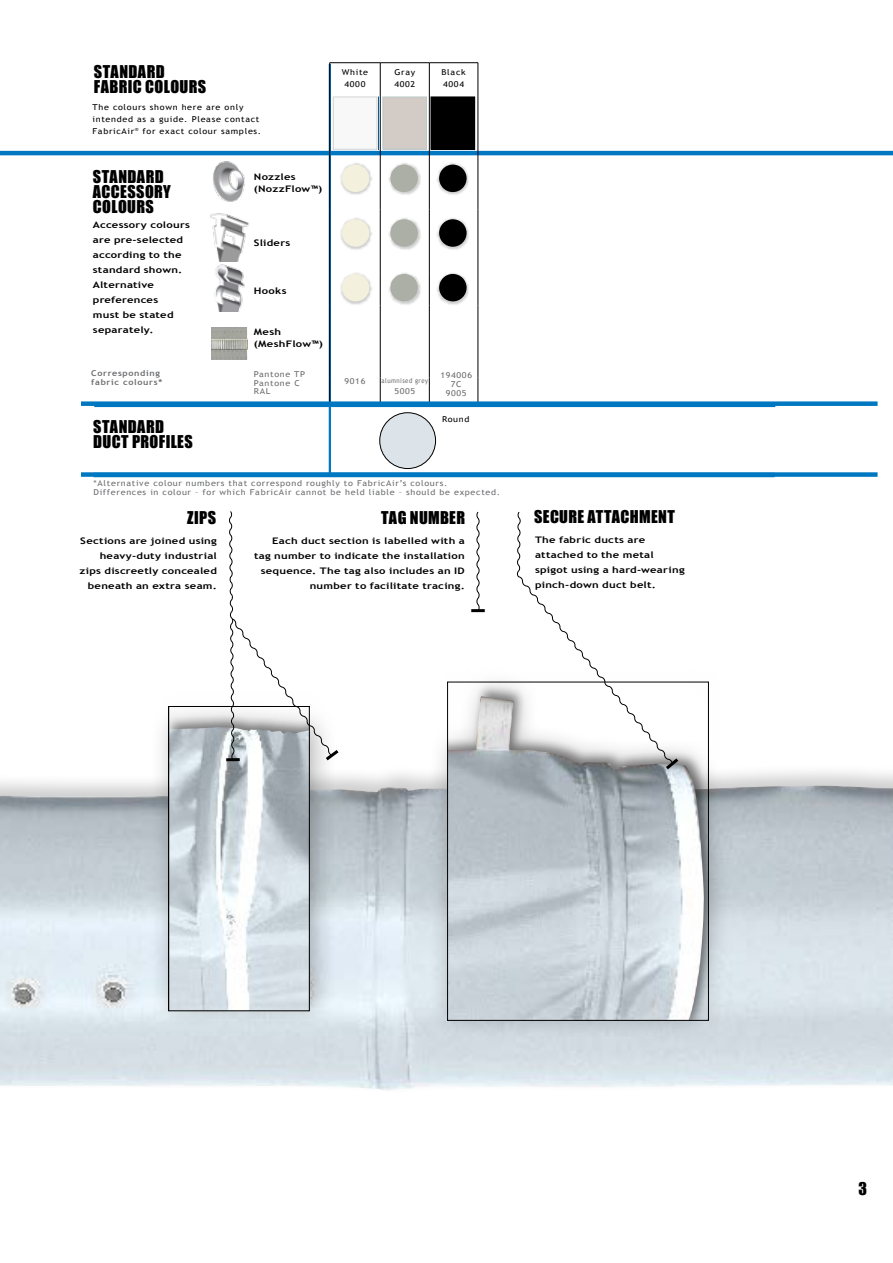
<style>
.page{position:relative;width:893px;height:1263px;background:#fff}
.page>*{position:absolute;margin:0;border:0;box-sizing:border-box;transform-origin:0 0}
.t1{font:16.2px/15px "Impact";letter-spacing:.02em;color:#000}
.t2{font:700 9px/15px "Trebuchet MS";letter-spacing:.025em;color:#000;scale:1.25 1}
.t3{font:8.1px/8.7px "Trebuchet MS";letter-spacing:.075em;color:#6d6e71;scale:1.11 1}
.t4{font:8.1px/12px "Trebuchet MS";letter-spacing:.075em;color:#000;scale:1.11 1}
.t5{font:700 8.1px/9px "Trebuchet MS";letter-spacing:.075em;color:#6d6e71;scale:1.11 1}
.t6{font:6.75px "Trebuchet MS";letter-spacing:.075em;color:#6d6e71;scale:.89 1}
</style>
<div class="page">
<hr style="left:0;top:151px;width:893px;height:4px;background:#0077c1">
<div style="left:0;top:763px;width:893px;height:333px;background:#000;opacity:.2"></div>
<img style="left:0;top:786px;width:893px;height:305px">
<div style="left:428px;top:656px;width:307px;height:384px;background:#000;opacity:.3"></div>
<svg style="left:449px;top:684px;width:258px;height:334px;background:#c4ccd2"></svg>
<div style="left:447px;top:682px;width:262px;height:338px;border:1px solid #000"></div>
<div style="left:149px;top:679px;width:189px;height:352px;background:#000;opacity:.3"></div>
<div style="left:333px;top:97px;width:44px;height:52px;background:#f8f8f9"></div>
<div style="left:333px;top:97px;width:44px;height:53px;border:1px solid #d1d3d4"></div>
<img style="left:341px;top:163px;width:31px;height:32px">
<div style="left:342px;top:165px;width:27px;height:27px;background:#f3f0dd;border-radius:50%"></div>
<img style="left:341px;top:218px;width:31px;height:32px">
<div style="left:342px;top:219px;width:27px;height:28px;background:#f3f0dd;border-radius:50%"></div>
<img style="left:341px;top:273px;width:31px;height:32px">
<div style="left:342px;top:274px;width:27px;height:27px;background:#f3f0dd;border-radius:50%"></div>
<div style="left:431px;top:97px;width:44px;height:52px;background:#000"></div>
<div style="left:431px;top:97px;width:44px;height:53px;border:1px solid #000"></div>
<div style="left:383px;top:97px;width:43px;height:52px;background:#d2cbc6"></div>
<div style="left:383px;top:97px;width:44px;height:53px;border:1px solid #bbc9c9"></div>
<svg style="left:379px;top:97px;width:1px;height:53px"></svg>
<img style="left:437px;top:163px;width:32px;height:32px">
<div style="left:439px;top:165px;width:28px;height:27px;background:#000;border-radius:50%"></div>
<img style="left:389px;top:163px;width:32px;height:32px">
<div style="left:390px;top:165px;width:28px;height:27px;background:#abafa6;border-radius:50%"></div>
<img style="left:437px;top:218px;width:32px;height:32px">
<div style="left:439px;top:219px;width:28px;height:28px;background:#000;border-radius:50%"></div>
<img style="left:389px;top:218px;width:32px;height:32px">
<div style="left:390px;top:219px;width:28px;height:28px;background:#abafa6;border-radius:50%"></div>
<img style="left:437px;top:273px;width:32px;height:32px">
<div style="left:439px;top:274px;width:28px;height:27px;background:#000;border-radius:50%"></div>
<img style="left:389px;top:273px;width:32px;height:32px">
<div style="left:390px;top:274px;width:28px;height:27px;background:#abafa6;border-radius:50%"></div>
<hr style="left:94px;top:403px;width:681px;height:4px;background:#0077c1">
<hr style="left:329px;top:64px;width:2px;height:411px;background:#0077c1">
<img style="left:211px;top:150px;width:41px;height:52px">
<img style="left:210px;top:213px;width:39px;height:48px">
<img style="left:214px;top:264px;width:31px;height:48px">
<svg style="left:211px;top:327px;width:36px;height:33px"></svg>
<svg style="left:211px;top:340px;width:36px;height:9px"></svg>
<div style="left:380px;top:413px;width:56px;height:55px;background:#dce3e9;border-radius:50%"></div>
<div style="left:379px;top:412px;width:57px;height:57px;border:1px solid #000;border-radius:50%"></div>
<svg style="left:169px;top:511px;width:173px;height:500px"></svg>
<svg style="left:516px;top:511px;width:166px;height:261px"></svg>
<svg style="left:476px;top:511px;width:4px;height:98px"></svg>
<hr style="left:471px;top:609px;width:14px;height:3px;background:#000">
<hr style="left:478px;top:63px;width:1px;height:91px;background:#000">
<hr style="left:478px;top:154px;width:1px;height:56px;background:#000">
<hr style="left:478px;top:210px;width:1px;height:64px;background:#000">
<hr style="left:478px;top:274px;width:1px;height:32px;background:#000">
<hr style="left:478px;top:306px;width:1px;height:63px;background:#000">
<svg style="left:478px;top:369px;width:1px;height:32px"></svg>
<hr style="left:330px;top:62px;width:50px;height:1px;background:#000">
<hr style="left:329px;top:63px;width:1px;height:91px;background:#000">
<hr style="left:380px;top:62px;width:49px;height:1px;background:#000">
<hr style="left:380px;top:63px;width:1px;height:91px;background:#000">
<hr style="left:429px;top:62px;width:49px;height:1px;background:#000">
<hr style="left:429px;top:63px;width:1px;height:91px;background:#000">
<hr style="left:329px;top:154px;width:1px;height:56px;background:#000">
<hr style="left:380px;top:154px;width:1px;height:56px;background:#000">
<hr style="left:429px;top:154px;width:1px;height:56px;background:#000">
<hr style="left:329px;top:210px;width:1px;height:64px;background:#000">
<hr style="left:380px;top:210px;width:1px;height:64px;background:#000">
<hr style="left:429px;top:210px;width:1px;height:64px;background:#000">
<hr style="left:329px;top:274px;width:1px;height:32px;background:#000">
<hr style="left:380px;top:274px;width:1px;height:32px;background:#000">
<hr style="left:429px;top:274px;width:1px;height:32px;background:#000">
<hr style="left:329px;top:306px;width:1px;height:63px;background:#000">
<hr style="left:380px;top:306px;width:1px;height:63px;background:#000">
<hr style="left:429px;top:306px;width:1px;height:63px;background:#000">
<svg style="left:329px;top:369px;width:1px;height:32px"></svg>
<svg style="left:380px;top:369px;width:1px;height:32px"></svg>
<svg style="left:429px;top:369px;width:1px;height:32px"></svg>
<div style="left:81px;top:401px;width:797px;height:5px;background:#0077c1"></div>
<div style="left:81px;top:472px;width:797px;height:5px;background:#0077c1"></div>
<h1 class="t1" style="left:94px;top:64px;width:114px">STANDARD<br>FABRIC COLOURS</h1>
<p class="t4" style="left:93px;top:101px;width:153px">The colours shown here are only intended as a guide. Please contact<br>FabricAir<sup>®</sup> for exact colour samples.</p>
<h1 class="t1" style="left:93px;top:168px;width:79px">STANDARD<br>ACCESSORY<br>COLOURS</h1>
<p class="t2" style="left:93px;top:217px;width:79px">Accessory colours are pre-selected according to the standard shown.<br>Alternative preferences<br>must be stated separately.</p>
<p class="t2" style="left:254px;top:171px;width:56px;line-height:12px">Nozzles (NozzFlow™)</p>
<p class="t2" style="left:254px;top:235px;width:31px">Sliders</p>
<p class="t2" style="left:254px;top:283px;width:28px">Hooks</p>
<p class="t2" style="left:254px;top:326px;width:57px;line-height:12px">Mesh (MeshFlow™)</p>
<p class="t4" style="left:342px;top:67px;width:25px;text-align:center">White<br>4000</p>
<p class="t4" style="left:394px;top:67px;width:20px">Gray<br>4002</p>
<p class="t4" style="left:442px;top:67px;width:23px">Black<br>4004</p>
<p class="t5" style="left:91px;top:368px;width:65px">Corresponding fabric colours*</p>
<p class="t3" style="left:254px;top:370px;width:48px">Pantone TP<br>Pantone C</p>
<p class="t3" style="left:345px;top:377px;width:20px">9016</p>
<p class="t6" style="left:382px;top:377px;width:54px">alumnised grey</p>
<p class="t3" style="left:254px;top:387px;width:16px">RAL</p>
<p class="t3" style="left:394px;top:387px;width:20px">5005</p>
<h1 class="t1" style="left:93px;top:419px;width:101px">STANDARD<br>DUCT PROFILES</h1>
<p class="t3" style="left:440px;top:371px;width:30px;text-align:center">194006<br>7C<br>9005</p>
<p class="t4" style="left:442px;top:413px;width:26px">Round</p>
<p class="t3" style="left:94px;top:479px;width:368px">*Alternative colour numbers that correspond roughly to FabricAir’s colours.<br>Differences in colour – for which FabricAir cannot be held liable – should be expected.</p>
<h1 class="t1" style="left:187px;top:510px;width:30px">ZIPS</h1>
<p class="t2" style="left:80px;top:533px;width:111px;text-align:right">Sections are joined using heavy-duty industrial zips discreetly concealed beneath an extra seam.</p>
<p class="t2" style="left:254px;top:534px;width:170px;text-align:right">Each duct section is labelled with a tag number to indicate the installation sequence. The tag also includes an ID number to facilitate tracing.</p>
<h1 class="t1" style="left:381px;top:510px;width:85px">TAG NUMBER</h1>
<h1 class="t1" style="left:534px;top:509px;width:142px">SECURE ATTACHMENT</h1>
<p class="t2" style="left:535px;top:532px;width:121px">The fabric ducts are attached to the metal spigot using a hard-wearing pinch-down duct belt.</p>
<h1 class="t1" style="left:858px;top:1181px;width:10px">3</h1>
</div>
